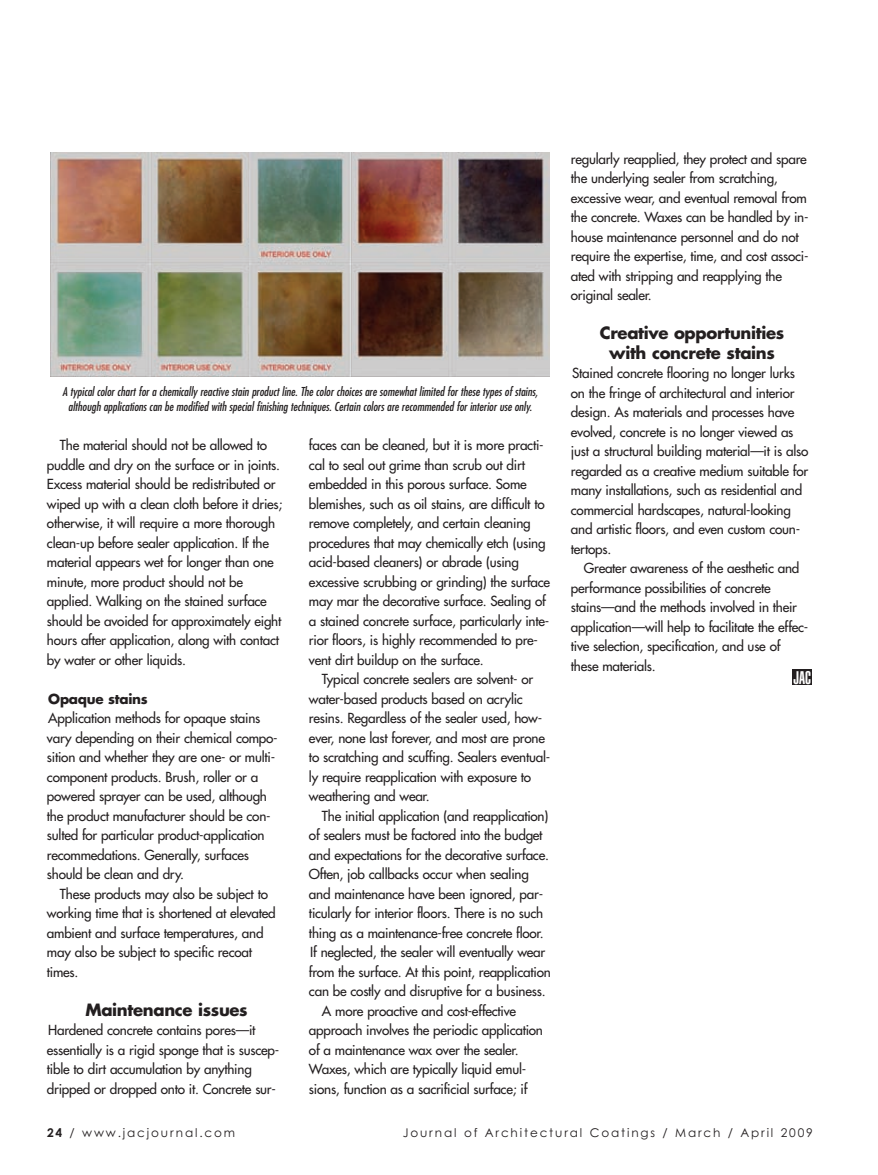
<style>
.page{position:relative;width:878px;height:1175px;background:#fff}
.page>*{position:absolute;margin:0;border:0;box-sizing:border-box;transform-origin:0 0}
.t1{font:900 extra-condensed 18px "Helvetica";color:#fff}
.t2{font:700 16.5px/19.5px "Futura";letter-spacing:-.02em;color:#231f20;text-align:center}
.t3{font:13.5px/19.5px "Futura";letter-spacing:-.015em;color:#231f20}
.t4{font:700 13.5px "Futura";letter-spacing:-.02em;color:#231f20}
.t5{font:italic condensed 12px/15px "Futura";color:#231f20;text-align:center}
.t6{font:12px "Century Gothic";letter-spacing:.155em;color:#231f20}
.s1{font-weight:700}
</style>
<div class="page">
<img style="left:50px;top:152px;width:499px;height:224px">
<div style="left:792px;top:669px;width:19px;height:16px;background:#231f20"></div>
<p class="t5" style="left:62px;top:385px;width:477px">A typical color chart for a chemically reactive stain product line. The color choices are somewhat limited for these types of stains, although applications can be modified with special finishing techniques. Certain colors are recommended for interior use only.</p>
<p class="t3" style="left:47px;top:436px;width:237px;text-indent:13px">The material should not be allowed to puddle and dry on the surface or in joints.<br>Excess material should be redistributed or wiped up with a clean cloth before it dries; otherwise, it will require a more thorough clean-up before sealer application. If the material appears wet for longer than one minute, more product should not be applied. Walking on the stained surface should be avoided for approximately eight hours after application, along with contact by water or other liquids.</p>
<p class="t4" style="left:48px;top:692px;width:101px">Opaque stains</p>
<p class="t3" style="left:47px;top:709px;width:232px">Application methods for opaque stains vary depending on their chemical compo&shy;sition and whether they are one- or multi&shy;component products. Brush, roller or a powered sprayer can be used, although the product manufacturer should be con&shy;sulted for particular product-application recommedations. Generally, surfaces should be clean and dry.</p>
<p class="t3" style="left:47px;top:885px;width:230px;text-indent:13px">These products may also be subject to working time that is shortened at elevated ambient and surface temperatures, and may also be subject to specific recoat times.</p>
<p class="t2" style="left:85px;top:1001px;width:164px">Maintenance issues</p>
<p class="t3" style="left:47px;top:1021px;width:234px">Hardened concrete contains pores—it essentially is a rigid sponge that is suscep&shy;tible to dirt accumulation by anything dripped or dropped onto it. Concrete sur-</p>
<p class="t3" style="left:309px;top:436px;width:243px">faces can be cleaned, but it is more practi&shy;cal to seal out grime than scrub out dirt embedded in this porous surface. Some blemishes, such as oil stains, are difficult to remove completely, and certain cleaning procedures that may chemically etch (using acid-based cleaners) or abrade (using excessive scrubbing or grinding) the surface may mar the decorative surface. Sealing of a stained concrete surface, particularly inte&shy;rior floors, is highly recommended to pre&shy;vent dirt buildup on the surface.</p>
<p class="t3" style="left:309px;top:670px;width:243px;text-indent:13px">Typical concrete sealers are solvent- or water-based products based on acrylic resins. Regardless of the sealer used, how&shy;ever, none last forever, and most are prone to scratching and scuffing. Sealers eventual&shy;ly require reapplication with exposure to weathering and wear.</p>
<p class="t3" style="left:322px;top:807px;width:228px">The initial application (and reapplication)</p>
<p class="t3" style="left:309px;top:826px;width:235px">of sealers must be factored into the budget</p>
<p class="t3" style="left:309px;top:846px;width:241px">and expectations for the decorative surface.</p>
<p class="t3" style="left:309px;top:865px;width:221px">Often, job callbacks occur when sealing</p>
<p class="t3" style="left:309px;top:885px;width:236px">and maintenance have been ignored, par-</p>
<p class="t3" style="left:309px;top:904px;width:236px">ticularly for interior floors. There is no such</p>
<p class="t3" style="left:309px;top:923px;width:236px">thing as a maintenance-free concrete floor.</p>
<p class="t3" style="left:310px;top:943px;width:236px">If neglected, the sealer will eventually wear</p>
<p class="t3" style="left:309px;top:962px;width:243px">from the surface. At this point, reapplication</p>
<p class="t3" style="left:309px;top:982px;width:238px">can be costly and disruptive for a business.</p>
<p class="t3" style="left:322px;top:1001px;width:196px">A more proactive and cost-effective</p>
<p class="t3" style="left:309px;top:1021px;width:235px">approach involves the periodic application</p>
<p class="t3" style="left:309px;top:1040px;width:211px">of a maintenance wax over the sealer.</p>
<p class="t3" style="left:309px;top:1060px;width:219px">Waxes, which are typically liquid emul-</p>
<p class="t3" style="left:309px;top:1079px;width:220px">sions, function as a sacrificial surface; if</p>
<p class="t3" style="left:571px;top:150px;width:239px">regularly reapplied, they protect and spare the underlying sealer from scratching, excessive wear, and eventual removal from the concrete. Waxes can be handled by in&shy;house maintenance personnel and do not require the expertise, time, and cost associ&shy;ated with stripping and reapplying the original sealer.</p>
<p class="t2" style="left:600px;top:325px;width:186px">Creative opportunities with concrete stains</p>
<p class="t3" style="left:571px;top:364px;width:239px">Stained concrete flooring no longer lurks on the fringe of architectural and interior design. As materials and processes have evolved, concrete is no longer viewed as just a structural building material—it is also regarded as a creative medium suitable for many installations, such as residential and commercial hardscapes, natural-looking and artistic floors, and even custom coun&shy;tertops.</p>
<p class="t3" style="left:571px;top:559px;width:239px;text-indent:13px">Greater awareness of the aesthetic and performance possibilities of concrete stains—and the methods involved in their application—will help to facilitate the effec&shy;tive selection, specification, and use of these materials.</p>
<h1 class="t1" style="left:793px;top:671px;width:19px">JAC</h1>
<p class="t6" style="left:47px;top:1125px;width:189px"><span class="s1">24</span> / www.jacjournal.com</p>
<p class="t6" style="left:402px;top:1125px;width:412px">Journal of Architectural Coatings / March / April 2009</p>
</div>
